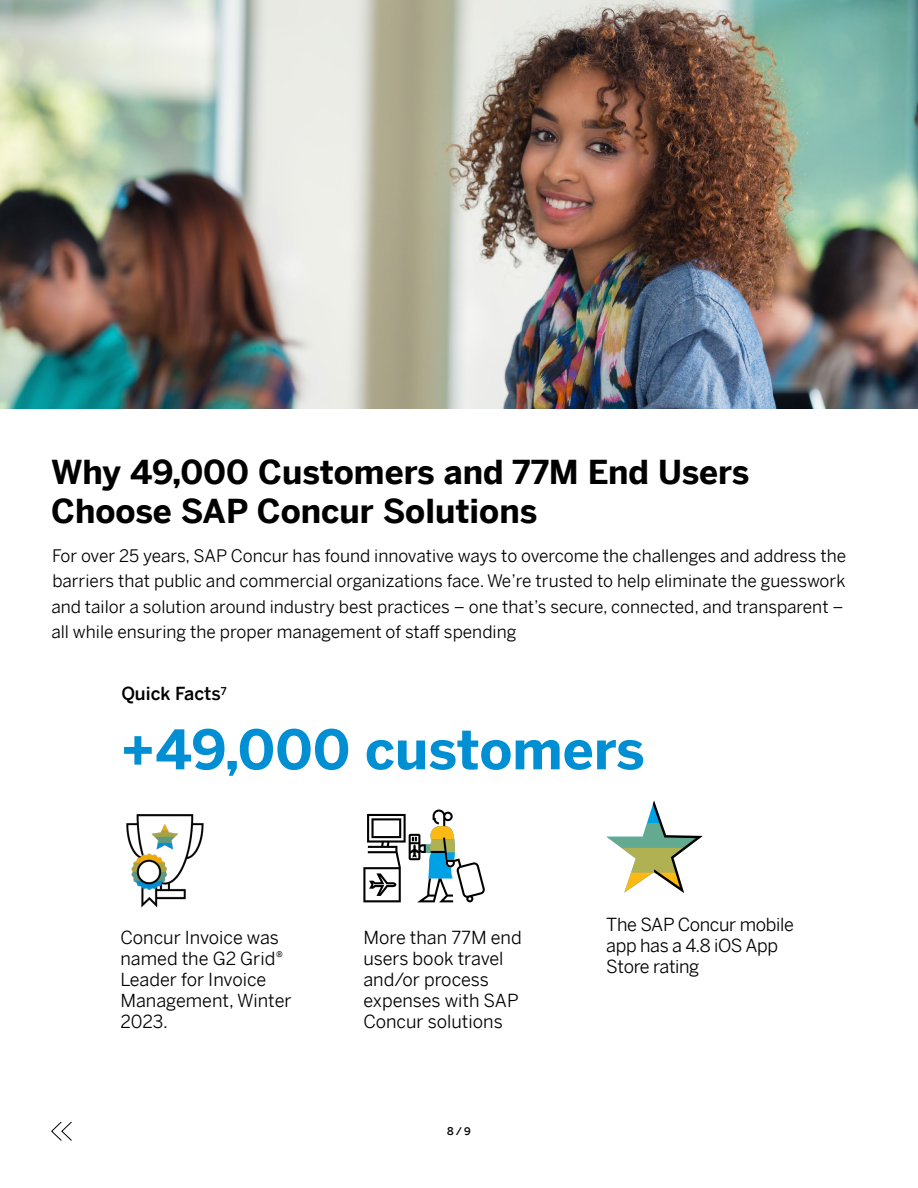
<style>
.page{position:relative;width:918px;height:1188px;background:#fff}
.page>*{position:absolute;margin:0;border:0;box-sizing:border-box;transform-origin:0 0}
.t1{font:700 54px "Benton Sans";color:#008fd3}
.t2{font:700 33px/39px "Benton Sans";color:#000}
.t3{font:18px/21px "Benton Sans";color:#000}
.t4{font:18px/21px "Benton Sans";letter-spacing:-.02em;color:#000}
.t5{font:500 18px "Benton Sans";color:#000}
.t6{font:17.25px/25.5px "Benton Sans";color:#000}
.t7{font:500 10.5px "Benton Sans";color:#000}
</style>
<div class="page">
<img style="left:0;top:0;width:918px;height:408px">
<svg style="left:51px;top:1121px;width:21px;height:20px"></svg>
<img style="left:126px;top:814px;width:78px;height:94px">
<svg style="left:363px;top:810px;width:122px;height:92px"></svg>
<svg style="left:606px;top:801px;width:97px;height:92px"></svg>
<h2 class="t2" style="left:51px;top:449px;width:700px">Why 49,000 Customers and 77M End Users<br>Choose SAP Concur Solutions</h2>
<p class="t6" style="left:51px;top:541px;width:796px">For over 25 years, SAP Concur has found innovative ways to overcome the challenges and address the barriers that public and commercial organizations face. We’re trusted to help eliminate the guesswork and tailor a solution around industry best practices – one that’s secure, connected, and transparent – all while ensuring the proper management of staff spending</p>
<p class="t5" style="left:121px;top:678px;width:107px">Quick Facts<sup>7</sup></p>
<h1 class="t1" style="left:120px;top:703px;width:526px">+49,000 customers</h1>
<p class="t3" style="left:120px;top:925px;width:173px">Concur Invoice was named the G2 Grid®<br>Leader for Invoice<br>Management, Winter<br>2023.</p>
<p class="t3" style="left:363px;top:925px;width:160px">More than 77M end users book travel and/or process expenses with SAP<br>Concur solutions</p>
<p class="t7" style="left:447px;top:1122px;width:25px">8 / 9</p>
<p class="t4" style="left:606px;top:912px;width:189px">The SAP Concur mobile app has a 4.8 iOS App<br>Store rating</p>
</div>
